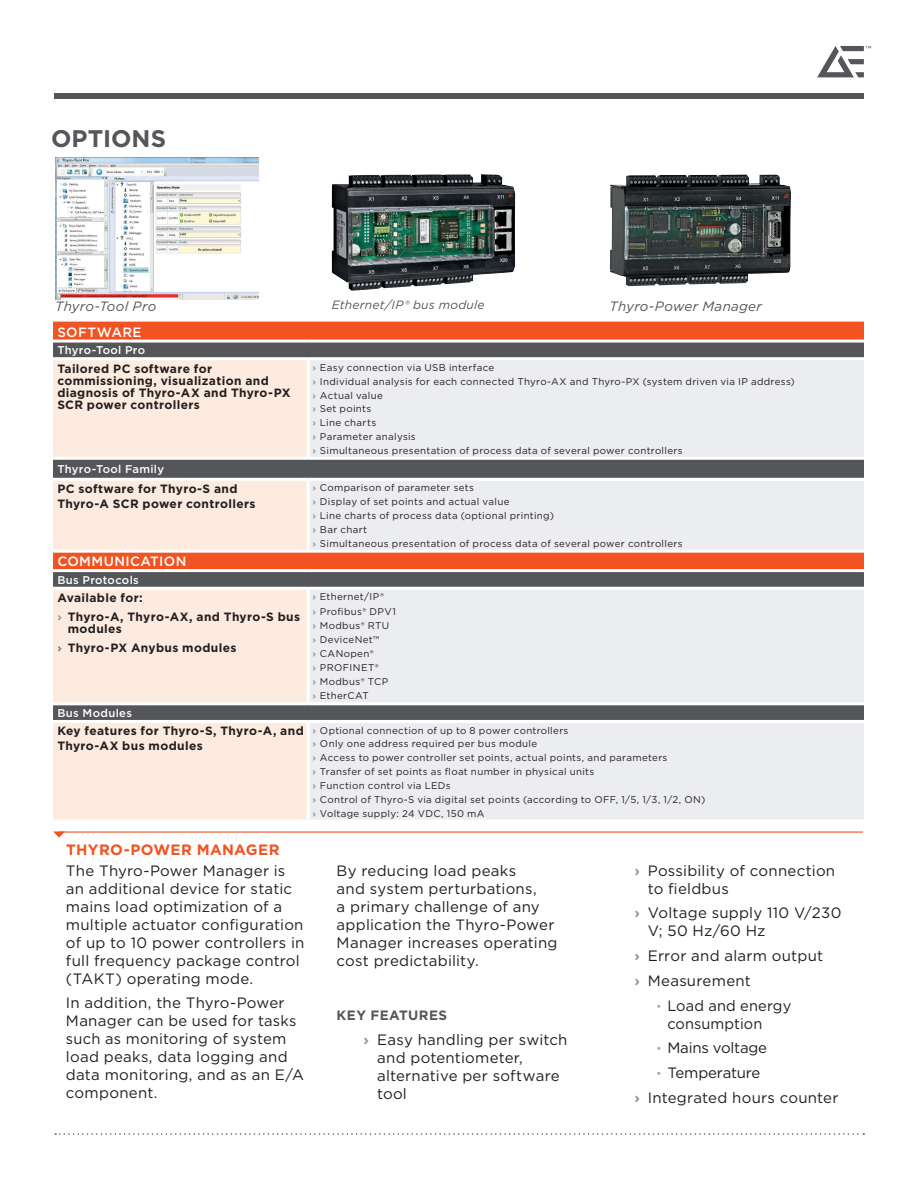
<style>
.page{position:relative;width:918px;height:1188px;background:#fff}
.page>*{position:absolute;margin:0;border:0;box-sizing:border-box;transform-origin:0 0}
.HeadGray{font:700 24px "Gotham";letter-spacing:.005em;color:#55565a}
.body{font:15px/18px "Gotham";letter-spacing:.015em;color:#231f20}
.Bullet{font:15px/18px "Gotham";letter-spacing:.015em;color:#231f20}
.BulletSub{font:15px/18px "Gotham";letter-spacing:-.005em;color:#231f20}
.HeadSub{font:700 15px "Gotham";letter-spacing:.02em;color:#f15322}
.t1{font:italic 13.5px "Gotham";letter-spacing:.015em;color:#55565a}
.TableHead{font:500 13.5px "Gotham";letter-spacing:.03em;color:#fff}
.HeadSub2{font:700 13.5px "Gotham";letter-spacing:.03em;color:#55565a}
.TableLeftColumnHead{font:700 12px/12px "Gotham";letter-spacing:.03em;color:#231f20}
.t2{font:italic 12px "Gotham";letter-spacing:.025em;color:#55565a}
.TableHead2{font:500 11.25px "Gotham";letter-spacing:.03em;color:#fff}
.TableContentBullet{font:9.75px "Gotham";letter-spacing:.035em;color:#231f20}
.s1{font-weight:700;color:#a1988a}
.s2{color:#a1988a}
.s3{color:#697f91}
</style>
<div class="page">
<img style="left:55px;top:157px;width:204px;height:143px">
<div style="left:53px;top:322px;width:811px;height:18px;background:#f15322"></div>
<div style="left:53px;top:343px;width:811px;height:14px;background:#55565a"></div>
<svg style="left:53px;top:360px;width:255px;height:460px;background:#ead5c9"></svg>
<svg style="left:308px;top:360px;width:556px;height:460px;background:#dcd7d8"></svg>
<hr style="left:53px;top:457px;width:255px;height:3px;background:#fff">
<hr style="left:308px;top:457px;width:556px;height:3px;background:#fff">
<hr style="left:53px;top:550px;width:255px;height:3px;background:#fff">
<hr style="left:308px;top:550px;width:556px;height:3px;background:#fff">
<hr style="left:53px;top:569px;width:255px;height:3px;background:#fff">
<hr style="left:308px;top:569px;width:556px;height:3px;background:#fff">
<hr style="left:53px;top:702px;width:255px;height:3px;background:#fff">
<hr style="left:308px;top:702px;width:556px;height:3px;background:#fff">
<hr style="left:308px;top:478px;width:556px;height:3px;background:#fff">
<hr style="left:308px;top:587px;width:556px;height:3px;background:#fff">
<hr style="left:308px;top:720px;width:556px;height:3px;background:#fff">
<hr style="left:307px;top:360px;width:3px;height:97px;background:#fff">
<hr style="left:307px;top:481px;width:3px;height:69px;background:#fff">
<hr style="left:307px;top:590px;width:3px;height:112px;background:#fff">
<hr style="left:307px;top:723px;width:3px;height:97px;background:#fff">
<hr style="left:53px;top:478px;width:255px;height:3px;background:#fff">
<hr style="left:53px;top:587px;width:255px;height:3px;background:#fff">
<hr style="left:53px;top:720px;width:255px;height:3px;background:#fff">
<img style="left:610px;top:175px;width:180px;height:111px">
<img style="left:332px;top:174px;width:183px;height:117px">
<div style="left:54px;top:93px;width:810px;height:6px;background:#55565a"></div>
<svg style="left:817px;top:46px;width:54px;height:31px"></svg>
<svg style="left:55px;top:1133px;width:809px;height:2px"></svg>
<hr style="left:59px;top:831px;width:804px;height:2px;background:#f15322">
<svg style="left:53px;top:831px;width:12px;height:7px"></svg>
<p class="HeadGray" style="left:51px;top:122px;width:117px">OPTIONS</p>
<p class="t1" style="left:55px;top:297px;width:103px">Thyro-Tool Pro</p>
<p class="t2" style="left:332px;top:297px;width:154px">Ethernet/IP® bus module</p>
<p class="t1" style="left:610px;top:297px;width:154px">Thyro-Power Manager</p>
<p class="TableHead" style="left:57px;top:323px;width:86px">SOFTWARE</p>
<p class="TableHead2" style="left:57px;top:343px;width:89px">Thyro-Tool Pro</p>
<p class="TableLeftColumnHead" style="left:57px;top:362px;width:235px">Tailored PC software for commissioning, visualization and diagnosis of Thyro-AX and Thyro-PX<br>SCR power controllers</p>
<p class="TableContentBullet" style="left:312px;top:361px;width:183px"><span class="s1">›</span> Easy connection via USB interface</p>
<p class="TableContentBullet" style="left:312px;top:375px;width:484px"><span class="s1">›</span> Individual analysis for each connected Thyro-AX and Thyro-PX (system driven via IP address)</p>
<p class="TableContentBullet" style="left:312px;top:389px;width:72px"><span class="s1">›</span> Actual value</p>
<p class="TableContentBullet" style="left:312px;top:403px;width:60px"><span class="s1">›</span> Set points</p>
<p class="TableContentBullet" style="left:312px;top:417px;width:65px"><span class="s1">›</span> Line charts</p>
<p class="TableContentBullet" style="left:312px;top:430px;width:105px"><span class="s1">›</span> Parameter analysis</p>
<p class="TableContentBullet" style="left:312px;top:444px;width:372px"><span class="s1">›</span> Simultaneous presentation of process data of several power controllers</p>
<p class="TableHead2" style="left:57px;top:462px;width:108px">Thyro-Tool Family</p>
<p class="TableLeftColumnHead" style="left:57px;top:482px;width:200px;line-height:14.4px">PC software for Thyro-S and<br>Thyro-A SCR power controllers</p>
<p class="TableContentBullet" style="left:312px;top:482px;width:163px"><span class="s1">›</span> Comparison of parameter sets</p>
<p class="TableContentBullet" style="left:312px;top:496px;width:199px"><span class="s1">›</span> Display of set points and actual value</p>
<p class="TableContentBullet" style="left:312px;top:509px;width:243px"><span class="s1">›</span> Line charts of process data (optional printing)</p>
<p class="TableContentBullet" style="left:312px;top:523px;width:56px"><span class="s1">›</span> Bar chart</p>
<p class="TableContentBullet" style="left:312px;top:537px;width:372px"><span class="s1">›</span> Simultaneous presentation of process data of several power controllers</p>
<p class="TableHead" style="left:57px;top:553px;width:131px">COMMUNICATION</p>
<p class="TableHead2" style="left:57px;top:573px;width:83px">Bus Protocols</p>
<p class="TableLeftColumnHead" style="left:57px;top:592px;width:87px">Available for:</p>
<p class="TableLeftColumnHead" style="left:68px;top:611px;width:234px;text-indent:-10px"><span class="s2">›</span> Thyro-A, Thyro-AX, and Thyro-S bus modules</p>
<p class="TableLeftColumnHead" style="left:57px;top:641px;width:181px"><span class="s3">›</span> Thyro-PX Anybus modules</p>
<p class="TableContentBullet" style="left:312px;top:591px;width:73px"><span class="s1">›</span> Ethernet/IP®</p>
<p class="TableContentBullet" style="left:312px;top:605px;width:85px"><span class="s1">›</span> Profibus® DPV1</p>
<p class="TableContentBullet" style="left:312px;top:619px;width:78px"><span class="s1">›</span> Modbus® RTU</p>
<p class="TableContentBullet" style="left:312px;top:633px;width:69px"><span class="s1">›</span> DeviceNet™</p>
<p class="TableContentBullet" style="left:312px;top:647px;width:63px"><span class="s1">›</span> CANopen®</p>
<p class="TableContentBullet" style="left:312px;top:661px;width:68px"><span class="s1">›</span> PROFINET®</p>
<p class="TableContentBullet" style="left:312px;top:676px;width:77px"><span class="s1">›</span> Modbus® TCP</p>
<p class="TableContentBullet" style="left:312px;top:690px;width:58px"><span class="s1">›</span> EtherCAT</p>
<p class="TableHead2" style="left:57px;top:706px;width:76px">Bus Modules</p>
<p class="TableLeftColumnHead" style="left:57px;top:724px;width:248px;line-height:14.4px">Key features for Thyro-S, Thyro-A, and<br>Thyro-AX bus modules</p>
<p class="TableContentBullet" style="left:312px;top:724px;width:258px"><span class="s1">›</span> Optional connection of up to 8 power controllers</p>
<p class="TableContentBullet" style="left:312px;top:738px;width:226px"><span class="s1">›</span> Only one address required per bus module</p>
<p class="TableContentBullet" style="left:312px;top:752px;width:357px"><span class="s1">›</span> Access to power controller set points, actual points, and parameters</p>
<p class="TableContentBullet" style="left:312px;top:765px;width:284px"><span class="s1">›</span> Transfer of set points as float number in physical units</p>
<p class="TableContentBullet" style="left:312px;top:779px;width:140px"><span class="s1">›</span> Function control via LEDs</p>
<p class="TableContentBullet" style="left:312px;top:793px;width:394px"><span class="s1">›</span> Control of Thyro-S via digital set points (according to OFF, 1/5, 1/3, 1/2, ON)</p>
<p class="TableContentBullet" style="left:312px;top:807px;width:174px"><span class="s1">›</span> Voltage supply: 24 VDC, 150 mA</p>
<p class="HeadSub" style="left:66px;top:839px;width:215px">THYRO-POWER MANAGER</p>
<p class="body" style="left:66px;top:861px;width:240px">The Thyro-Power Manager is an additional device for static mains load optimization of a multiple actuator configuration of up to 10 power controllers in full frequency package control (TAKT) operating mode.</p>
<p class="body" style="left:66px;top:994px;width:239px">In addition, the Thyro-Power<br>Manager can be used for tasks such as monitoring of system load peaks, data logging and data monitoring, and as an E/A component.</p>
<p class="body" style="left:337px;top:861px;width:222px">By reducing load peaks<br>and system perturbations,<br>a primary challenge of any application the Thyro-Power<br>Manager increases operating cost predictability.</p>
<p class="HeadSub2" style="left:337px;top:1006px;width:112px">KEY FEATURES</p>
<p class="Bullet" style="left:377px;top:1030px;width:192px;text-indent:-14px"><span class="s1">›</span> Easy handling per switch and potentiometer, alternative per software tool</p>
<p class="Bullet" style="left:648px;top:861px;width:189px;text-indent:-14px"><span class="s1">›</span> Possibility of connection to fieldbus</p>
<p class="Bullet" style="left:648px;top:904px;width:195px;text-indent:-14px"><span class="s1">›</span> Voltage supply 110 V/230<br>V; 50 Hz/60 Hz</p>
<p class="Bullet" style="left:634px;top:946px;width:190px"><span class="s1">›</span> Error and alarm output</p>
<p class="Bullet" style="left:634px;top:971px;width:118px"><span class="s1">›</span> Measurement</p>
<p class="BulletSub" style="left:667px;top:996px;width:125px;text-indent:-10px"><span class="s1">·</span> Load and energy consumption</p>
<p class="BulletSub" style="left:657px;top:1039px;width:112px"><span class="s1">·</span> Mains voltage</p>
<p class="BulletSub" style="left:657px;top:1063px;width:105px"><span class="s1">·</span> Temperature</p>
<p class="Bullet" style="left:634px;top:1088px;width:206px"><span class="s1">›</span> Integrated hours counter</p>
</div>
